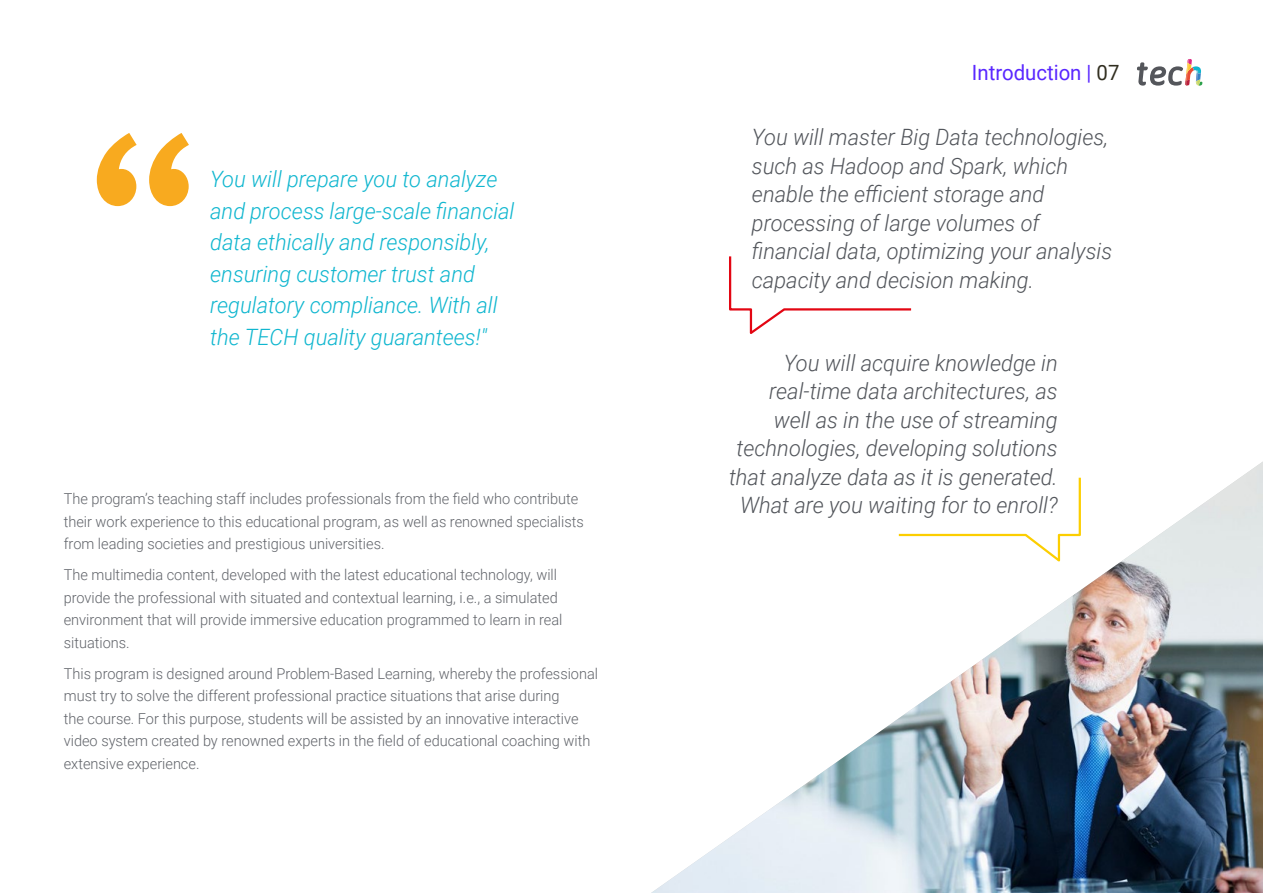
<style>
.page{position:relative;width:1263px;height:893px;background:#fff}
.page>*{position:absolute;margin:0;border:0;box-sizing:border-box;transform-origin:0 0}
.t1{font:italic 300 22.5px/28.5px "Roboto";color:#52555b;text-align:right}
.t2{font:italic 300 22.5px/31.5px "Roboto";color:#0fb6cf}
.t3{font:21px "Roboto";color:#5927ff}
.t4{font:300 15px/22.5px "Roboto";color:#61646a}
.s1{color:#312e20}
</style>
<div class="page">
<img style="left:651px;top:461px;width:612px;height:432px">
<svg style="left:896px;top:475px;width:186px;height:90px"></svg>
<svg style="left:729px;top:256px;width:183px;height:78px"></svg>
<svg style="left:97px;top:133px;width:92px;height:73px"></svg>
<svg style="left:1137px;top:59px;width:65px;height:27px"></svg>
<h1 class="t2" style="left:210px;top:163px;width:306px">You will prepare you to analyze and process large-scale financial data ethically and responsibly, ensuring customer trust and regulatory compliance. With all the TECH quality guarantees!"</h1>
<p class="t4" style="left:64px;top:487px;width:522px">The program’s teaching staff includes professionals from the field who contribute their work experience to this educational program, as well as renowned specialists from leading societies and prestigious universities.</p>
<p class="t4" style="left:64px;top:563px;width:500px">The multimedia content, developed with the latest educational technology, will provide the professional with situated and contextual learning, i.e., a simulated environment that will provide immersive education programmed to learn in real situations.</p>
<p class="t4" style="left:64px;top:662px;width:536px">This program is designed around Problem-Based Learning, whereby the professional must try to solve the different professional practice situations that arise during<br>the course. For this purpose, students will be assisted by an innovative interactive video system created by renowned experts in the field of educational coaching with extensive experience.</p>
<h2 class="t3" style="left:972px;top:57px;width:149px">Introduction | <span class="s1">07</span></h2>
<h1 class="t1" style="left:752px;top:122px;width:362px;text-align:left">You will master Big Data technologies, such as Hadoop and Spark, which enable the efficient storage and processing of large volumes of financial data, optimizing your analysis capacity and decision making.</h1>
<h1 class="t1" style="left:729px;top:347px;width:330px">You will acquire knowledge in real-time data architectures, as well as in the use of streaming technologies, developing solutions that analyze data as it is generated.<br>What are you waiting for to enroll?</h1>
</div>
